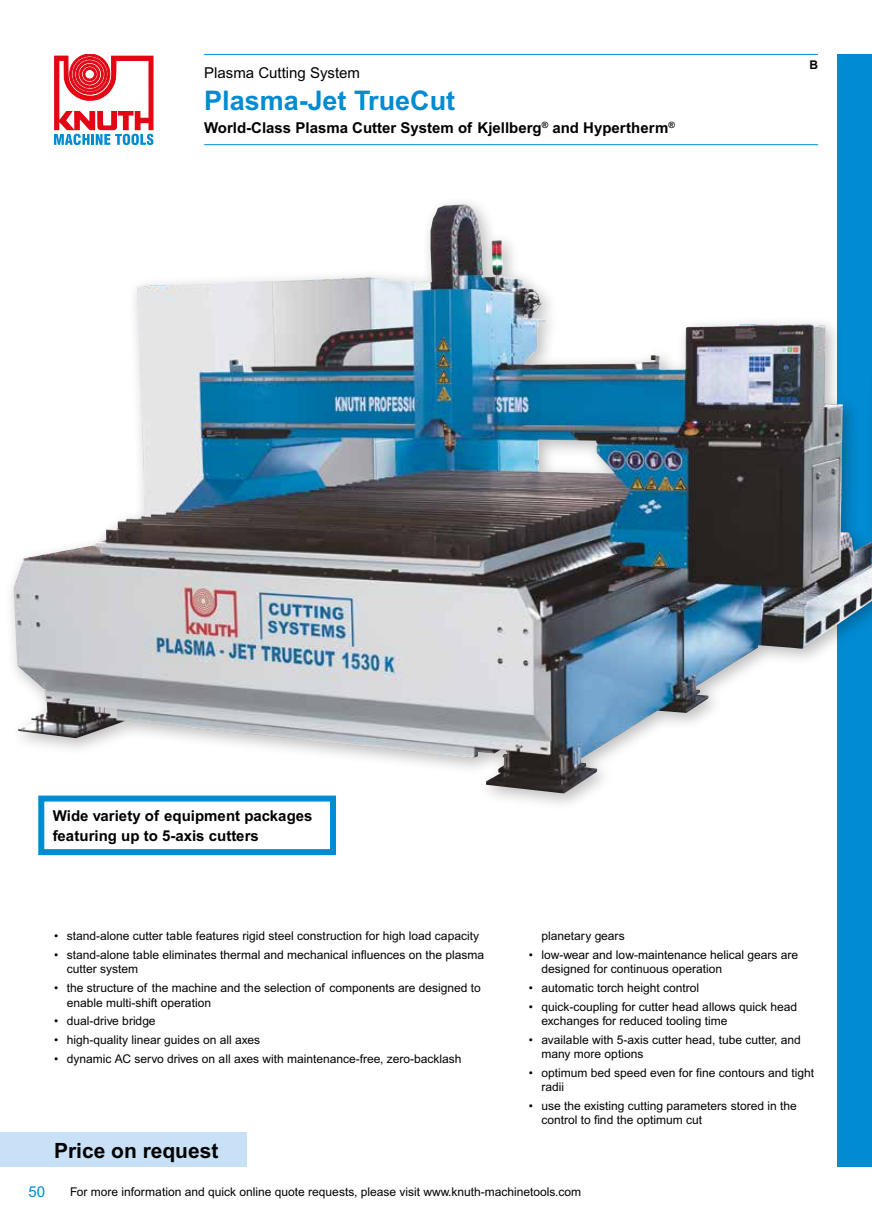
<style>
.page{position:relative;width:872px;height:1221px;background:#fff}
.page>*{position:absolute;margin:0;border:0;box-sizing:border-box;transform-origin:0 0}
.t1{font:700 27px "Arial MT Pro";color:#008bd2}
.t2{font:700 21px "Arial MT Pro";color:#000}
.t3{font:700 15px/19.5px "Arial MT Pro";color:#000}
.t4{font:15px "Arial MT Pro";color:#000}
.t5{font:15px "Arial MT Pro";color:#008bd2}
.t6{font:12px/14.4px "Arial MT Pro";color:#000}
.t7{font:700 12px "Arial MT Pro";color:#000}
</style>
<div class="page">
<div style="left:838px;top:54px;width:34px;height:1112px;background:#008bd2"></div>
<svg style="left:54px;top:54px;width:99px;height:91px"></svg>
<div style="left:38px;top:795px;width:298px;height:60px;background:#fff;border:6px solid #008bd2"></div>
<div style="left:4px;top:199px;width:868px;height:613px;background:#000;opacity:.26"></div>
<img style="left:14px;top:204px;width:858px;height:589px">
<hr style="left:204px;top:54px;width:614px;height:1px;background:#008bd2">
<hr style="left:204px;top:144px;width:614px;height:1px;background:#008bd2">
<div style="left:0;top:1132px;width:247px;height:34px;background:#c8e1f6"></div>
<p class="t4" style="left:204px;top:64px;width:157px">Plasma Cutting System</p>
<h1 class="t1" style="left:204px;top:84px;width:252px">Plasma-Jet TrueCut</h1>
<p class="t3" style="left:204px;top:119px;width:472px">World-Class Plasma Cutter System of Kjellberg<sup>®</sup> and Hypertherm<sup>®</sup></p>
<p class="t7" style="left:809px;top:58px;width:10px">B</p>
<p class="t3" style="left:53px;top:806px;width:261px">Wide variety of equipment packages featuring up to 5-axis cutters</p>
<p class="t5" style="left:28px;top:1182px;width:18px">50</p>
<p class="t6" style="left:54px;top:929px;width:426px">• stand-alone cutter table features rigid steel construction for high load capacity</p>
<p class="t6" style="left:67px;top:948px;width:419px;text-indent:-13px">• stand-alone table eliminates thermal and mechanical influences on the plasma cutter system</p>
<p class="t6" style="left:67px;top:981px;width:415px;text-indent:-13px">• the structure of the machine and the selection of components are designed to enable multi-shift operation</p>
<p class="t6" style="left:54px;top:1014px;width:103px">• dual-drive bridge</p>
<p class="t6" style="left:54px;top:1032px;width:208px">• high-quality linear guides on all axes</p>
<p class="t6" style="left:54px;top:1051px;width:409px">• dynamic AC servo drives on all axes with maintenance-free, zero-backlash</p>
<p class="t6" style="left:541px;top:929px;width:85px">planetary gears</p>
<p class="t6" style="left:541px;top:948px;width:258px;text-indent:-13px">• low-wear and low-maintenance helical gears are designed for continuous operation</p>
<p class="t6" style="left:529px;top:981px;width:172px">• automatic torch height control</p>
<p class="t6" style="left:541px;top:999px;width:257px;text-indent:-13px">• quick-coupling for cutter head allows quick head exchanges for reduced tooling time</p>
<p class="t6" style="left:541px;top:1032px;width:261px;text-indent:-13px">• available with 5-axis cutter head, tube cutter, and many more options</p>
<p class="t6" style="left:541px;top:1065px;width:274px;text-indent:-13px">• optimum bed speed even for fine contours and tight radii</p>
<p class="t6" style="left:541px;top:1099px;width:257px;text-indent:-13px">• use the existing cutting parameters stored in the control to find the optimum cut</p>
<h2 class="t2" style="left:54px;top:1138px;width:166px">Price on request</h2>
<p class="t6" style="left:70px;top:1184px;width:512px">For more information and quick online quote requests, please visit www.knuth-machinetools.com</p>
</div>
